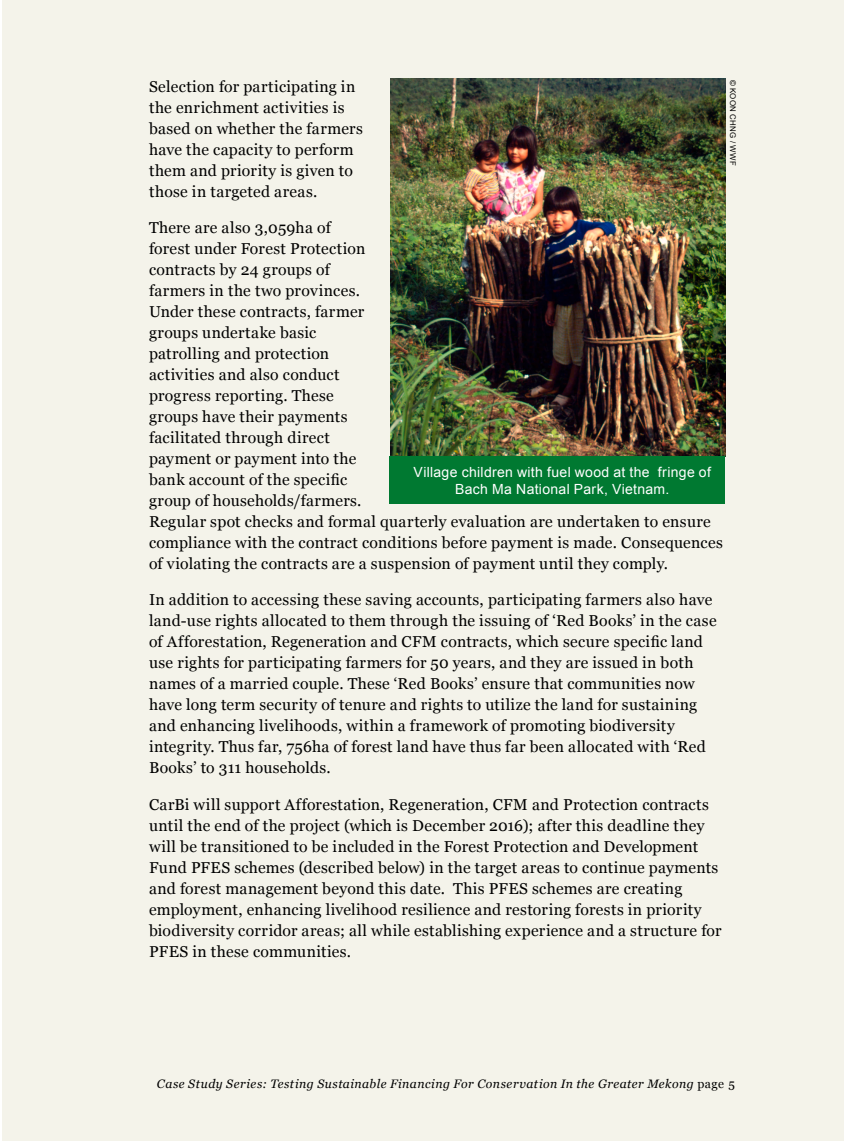
<style>
.page{position:relative;width:844px;height:1141px;background:#fff}
.page>*{position:absolute;margin:0;border:0;box-sizing:border-box;transform-origin:0 0}
.t1{font:15.75px/21px "Georgia";letter-spacing:.02em;color:#000}
.t2{font:14px/17.5px "Arial";letter-spacing:.02em;color:#fff;text-align:center}
.t3{font:italic 12.25px "Georgia";letter-spacing:.04em;color:#000}
.t4{font:7.88px "Arial";letter-spacing:.04em;color:#000}
.s1{font-style:normal}
</style>
<div class="page">
<div style="left:2px;top:0;width:841px;height:1141px;background:#f4f3ea"></div>
<hr style="left:0;top:0;width:1px;height:1141px;background:#f4f3ea">
<img style="left:390px;top:79px;width:335px;height:378px">
<div style="left:389px;top:457px;width:335px;height:47px;background:#007931"></div>
<p class="t1" style="left:149px;top:76px;width:215px">Selection for participating in the enrichment activities is based on whether the farmers have the capacity to perform them and priority is given to those in targeted areas.</p>
<p class="t1" style="left:149px;top:217px;width:575px">There are also 3,059ha of<br>forest under Forest Protection<br>contracts by 24 groups of<br>farmers in the two provinces.<br>Under these contracts, farmer<br>groups undertake basic<br>patrolling and protection<br>activities and also conduct<br>progress reporting. These<br>groups have their payments<br>facilitated through direct<br>payment or payment into the<br>bank account of the specific<br>group of households/farmers.<br>Regular spot checks and formal quarterly evaluation are undertaken to ensure compliance with the contract conditions before payment is made. Consequences of violating the contracts are a suspension of payment until they comply.</p>
<p class="t1" style="left:149px;top:590px;width:569px">In addition to accessing these saving accounts, participating farmers also have land-use rights allocated to them through the issuing of ‘Red Books’ in the case of Afforestation, Regeneration and CFM contracts, which secure specific land use rights for participating farmers for 50 years, and they are issued in both names of a married couple. These ‘Red Books’ ensure that communities now have long term security of tenure and rights to utilize the land for sustaining and enhancing livelihoods, within a framework of promoting biodiversity integrity. Thus far, 756ha of forest land have thus far been allocated with ‘Red Books’ to 311 households.</p>
<p class="t1" style="left:149px;top:794px;width:574px">CarBi will support Afforestation, Regeneration, CFM and Protection contracts until the end of the project (which is December 2016); after this deadline they will be transitioned to be included in the Forest Protection and Development Fund PFES schemes (described below) in the target areas to continue payments and forest management beyond this date. This PFES schemes are creating employment, enhancing livelihood resilience and restoring forests in priority biodiversity corridor areas; all while establishing experience and a structure for PFES in these communities.</p>
<p class="t4" style="left:737px;top:80px;width:87px;rotate:90deg">© KOON CHNG / WWF</p>
<p class="t2" style="left:413px;top:463px;width:299px">Village children with fuel wood at the fringe of<br>Bach Ma National Park, Vietnam.</p>
<p class="t3" style="left:157px;top:1076px;width:579px">Case Study Series: Testing Sustainable Financing For Conservation In the Greater Mekong <span class="s1">page 5</span></p>
</div>
